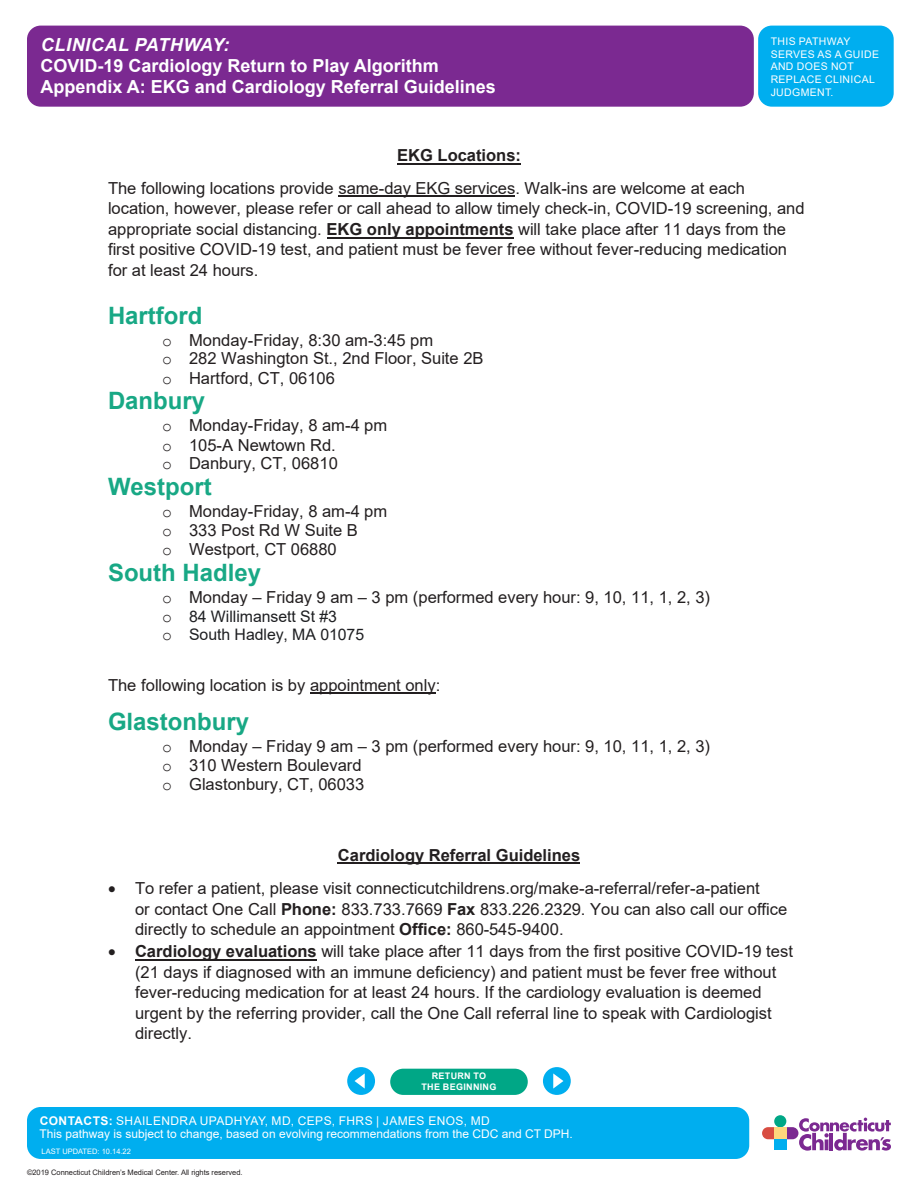
<style>
.page{position:relative;width:918px;height:1188px;background:#fff}
.page>*{position:absolute;margin:0;border:0;box-sizing:border-box;transform-origin:0 0}
.t1{font:700 24px "Arial";color:#18a885}
.t2{font:700 18px/21px "Arial";color:#fff}
.t3{font:italic 700 18px "Arial";letter-spacing:.035em;color:#fff}
.t4{font:16.5px/20.4px "Arial";color:#231f20}
.t5{font:700 16.5px "Arial";color:#231f20}
.t6{font:15.9px/18px "Arial";color:#1e1f22}
.t7{font:12px/13.5px "Arial";color:#fff}
.t8{font:10.5px/12.6px "Arial";letter-spacing:.035em;color:#fff}
.t9{font:700 9px/10.5px "Arial";letter-spacing:.035em;color:#fff;text-align:center}
.t10{font:7.5px "Arial";letter-spacing:-.005em;color:#231f20}
.t11{font:7.5px "Arial";color:#fff}
.s1{font-weight:700}
.s2{font-family:"Courier New"}
.s3{font-family:"Courier New";font-size:16.5px;color:#231f20}
</style>
<div class="page">
<div style="left:27px;top:26px;width:727px;height:81px;background:#7b2991;border-radius:14px"></div>
<div style="left:758px;top:26px;width:136px;height:81px;background:#00aeef;border-radius:14px"></div>
<div style="left:543px;top:1067px;width:28px;height:28px;background:#00aeef;border-radius:50%"></div>
<svg style="left:553px;top:1073px;width:10px;height:16px"></svg>
<div style="left:390px;top:1069px;width:138px;height:26px;background:#00a786;border-radius:13px"></div>
<div style="left:347px;top:1067px;width:28px;height:28px;background:#00aeef;border-radius:50%"></div>
<svg style="left:355px;top:1073px;width:10px;height:16px"></svg>
<div style="left:27px;top:1107px;width:722px;height:52px;background:#00aeef;border-radius:14px"></div>
<svg style="left:762px;top:1115px;width:129px;height:36px"></svg>
<div style="left:774px;top:1127px;width:12px;height:12px;background:#fed77d"></div>
<div style="left:774px;top:1139px;width:12px;height:11px;background:#00aeef"></div>
<hr style="left:397px;top:163px;width:124px;height:2px;background:#231f20">
<hr style="left:338px;top:196px;width:177px;height:1px;background:#231f20">
<hr style="left:327px;top:237px;width:186px;height:1px;background:#231f20">
<hr style="left:310px;top:693px;width:126px;height:1px;background:#231f20">
<hr style="left:338px;top:863px;width:242px;height:1px;background:#231f20">
<hr style="left:135px;top:959px;width:182px;height:2px;background:#231f20">
<p class="t3" style="left:41px;top:32px;width:190px">CLINICAL PATHWAY:</p>
<p class="t2" style="left:40px;top:55px;width:457px">COVID-19 Cardiology Return to Play Algorithm<br>Appendix A: EKG and Cardiology Referral Guidelines</p>
<p class="t8" style="left:771px;top:35px;width:110px">THIS PATHWAY<br>SERVES AS A GUIDE<br>AND DOES NOT<br>REPLACE CLINICAL<br>JUDGMENT.</p>
<p class="t5" style="left:397px;top:144px;width:125px">EKG Locations:</p>
<p class="t4" style="left:108px;top:178px;width:698px">The following locations provide same-day EKG services. Walk-ins are welcome at each location, however, please refer or call ahead to allow timely check-in, COVID-19 screening, and appropriate social distancing. <span class="s1">EKG only appointments</span> will take place after 11 days from the first positive COVID-19 test, and patient must be fever free without fever-reducing medication for at least 24 hours.</p>
<h1 class="t1" style="left:108px;top:298px;width:96px">Hartford</h1>
<p class="t4" style="left:162px;top:330px;width:323px;line-height:19px"><span class="s2">o</span> Monday-Friday, 8:30 am-3:45 pm<br><span class="s2">o</span> 282 Washington St., 2nd Floor, Suite 2B <span class="s2">o</span> Hartford, CT, 06106</p>
<h1 class="t1" style="left:108px;top:384px;width:99px">Danbury</h1>
<p class="t4" style="left:162px;top:416px;width:227px;line-height:19px"><span class="s2">o</span> Monday-Friday, 8 am-4 pm <span class="s2">o</span> 105-A Newtown Rd.<br><span class="s2">o</span> Danbury, CT, 06810</p>
<h1 class="t1" style="left:108px;top:470px;width:105px">Westport</h1>
<p class="t4" style="left:162px;top:502px;width:227px;line-height:19px"><span class="s2">o</span> Monday-Friday, 8 am-4 pm <span class="s2">o</span> 333 Post Rd W Suite B<br><span class="s2">o</span> Westport, CT 06880</p>
<h1 class="t1" style="left:108px;top:556px;width:155px">South Hadley</h1>
<p class="t4" style="left:162px;top:587px;width:550px"><span class="s2">o</span> Monday – Friday 9 am – 3 pm (performed every hour: 9, 10, 11, 1, 2, 3)</p>
<p class="t6" style="left:162px;top:607px;width:204px"><span class="s3">o</span> 84 Willimansett St #3<br><span class="s3">o</span> South Hadley, MA 01075</p>
<p class="t4" style="left:108px;top:675px;width:334px">The following location is by appointment only:</p>
<h1 class="t1" style="left:108px;top:705px;width:143px">Glastonbury</h1>
<p class="t4" style="left:162px;top:737px;width:550px;line-height:19px"><span class="s2">o</span> Monday – Friday 9 am – 3 pm (performed every hour: 9, 10, 11, 1, 2, 3) <span class="s2">o</span> 310 Western Boulevard<br><span class="s2">o</span> Glastonbury, CT, 06033</p>
<p class="t5" style="left:338px;top:843px;width:244px">Cardiology Referral Guidelines</p>
<p class="t4" style="left:135px;top:878px;width:654px;text-indent:-27px">• To refer a patient, please visit connecticutchildrens.org/make-a-referral/refer-a-patient<br>or contact One Call <span class="s1">Phone:</span> 833.733.7669 <span class="s1">Fax</span> 833.226.2329. You can also call our office directly to schedule an appointment <span class="s1">Office:</span> 860-545-9400.</p>
<p class="t4" style="left:135px;top:941px;width:660px;text-indent:-27px">• <span class="s1">Cardiology evaluations</span> will take place after 11 days from the first positive COVID-19 test (21 days if diagnosed with an immune deficiency) and patient must be fever free without fever-reducing medication for at least 24 hours. If the cardiology evaluation is deemed urgent by the referring provider, call the One Call referral line to speak with Cardiologist directly.</p>
<p class="t9" style="left:422px;top:1071px;width:76px">RETURN TO<br>THE BEGINNING</p>
<p class="t7" style="left:40px;top:1114px;width:535px"><span class="s1">CONTACTS:</span> SHAILENDRA UPADHYAY, MD, CEPS, FHRS | JAMES ENOS, MD<br>This pathway is subject to change, based on evolving recommendations from the CDC and CT DPH.</p>
<p class="t11" style="left:42px;top:1146px;width:91px">LAST UPDATED: 10.14.22</p>
<p class="t10" style="left:27px;top:1167px;width:217px">©2019 Connecticut Children’s Medical Center. All rights reserved.</p>
</div>
